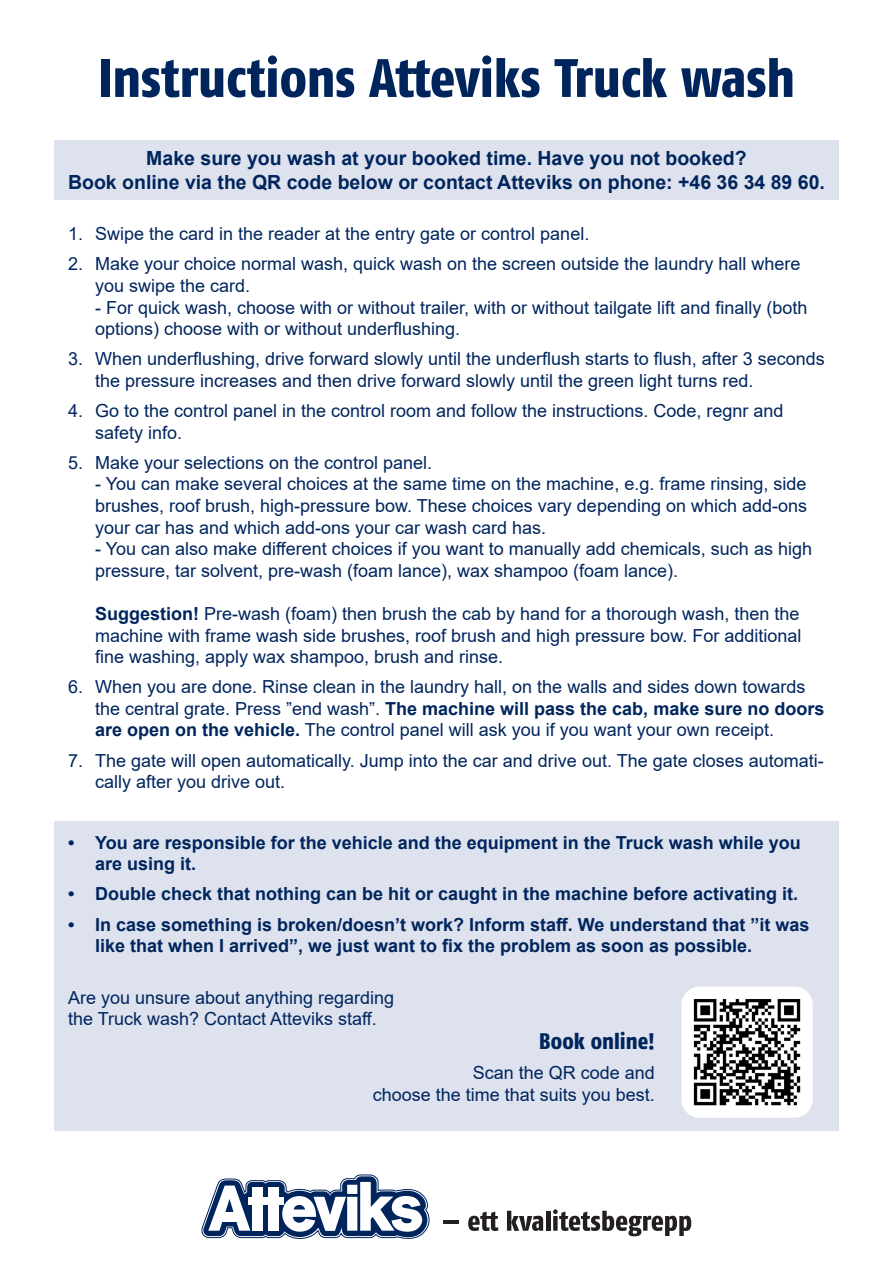
<style>
.page{position:relative;width:893px;height:1263px;background:#fff}
.page>*{position:absolute;margin:0;border:0;box-sizing:border-box;transform-origin:0 0}
.t1{font:800 condensed 54px "Fago OT";letter-spacing:-.005em;color:#00255d}
.t2{font:800 condensed 22.5px "Fago OT";color:#00255d}
.t3{font:700 19.5px/23.4px "Arial";color:#00255d;text-align:center}
.t4{font:18px/21.6px "Arial";color:#00255d}
.t5{font:700 18px/21.6px "Arial";color:#00255d}
.s1{font-weight:700}
</style>
<div class="page">
<div style="left:54px;top:140px;width:785px;height:59px;background:#dde2ee"></div>
<div style="left:54px;top:822px;width:785px;height:309px;background:#dde2ee"></div>
<svg style="left:202px;top:1175px;width:227px;height:64px"></svg>
<hr style="left:444px;top:1220px;width:15px;height:3px;background:#231f20">
<svg style="left:468px;top:1211px;width:30px;height:20px"></svg>
<svg style="left:507px;top:1211px;width:36px;height:20px"></svg>
<hr style="left:546px;top:1211px;width:4px;height:20px;background:#231f20">
<svg style="left:553px;top:1209px;width:138px;height:27px"></svg>
<img style="left:681px;top:986px;width:132px;height:132px">
<p class="t1" style="left:98px;top:46px;width:698px">Instructions Atteviks Truck wash</p>
<p class="t3" style="left:68px;top:147px;width:758px">Make sure you wash at your booked time. Have you not booked?<br>Book online via the QR code below or contact Atteviks on phone: +46 36 34 89 60.</p>
<p class="t4" style="left:68px;top:223px;width:523px">1. Swipe the card in the reader at the entry gate or control panel.</p>
<p class="t4" style="left:95px;top:253px;width:707px;text-indent:-27px">2. Make your choice normal wash, quick wash on the screen outside the laundry hall where you swipe the card.</p>
<p class="t4" style="left:95px;top:296px;width:714px">- For quick wash, choose with or without trailer, with or without tailgate lift and finally (both options) choose with or without underflushing.</p>
<p class="t4" style="left:95px;top:348px;width:731px;text-indent:-27px">3. When underflushing, drive forward slowly until the underflush starts to flush, after 3 seconds the pressure increases and then drive forward slowly until the green light turns red.</p>
<p class="t4" style="left:95px;top:400px;width:690px;text-indent:-27px">4. Go to the control panel in the control room and follow the instructions. Code, regnr and safety info.</p>
<p class="t4" style="left:68px;top:451px;width:366px">5. Make your selections on the control panel.</p>
<p class="t4" style="left:95px;top:473px;width:714px;text-align:justify">- You can make several choices at the same time on the machine, e.g. frame rinsing, side brushes, roof brush, high-pressure bow. These choices vary depending on which add-ons your car has and which add-ons your car wash card has.</p>
<p class="t4" style="left:95px;top:538px;width:718px">- You can also make different choices if you want to manually add chemicals, such as high pressure, tar solvent, pre-wash (foam lance), wax shampoo (foam lance).</p>
<p class="t4" style="left:95px;top:603px;width:708px;text-align:justify"><span class="s1">Suggestion!</span> Pre-wash (foam) then brush the cab by hand for a thorough wash, then the machine with frame wash side brushes, roof brush and high pressure bow. For additional fine washing, apply wax shampoo, brush and rinse.</p>
<p class="t4" style="left:95px;top:676px;width:731px;text-indent:-27px">6. When you are done. Rinse clean in the laundry hall, on the walls and sides down towards the central grate. Press ”end wash”. <span class="s1">The machine will pass the cab, make sure no doors are open on the vehicle.</span> The control panel will ask you if you want your own receipt.</p>
<p class="t4" style="left:95px;top:749px;width:730px;text-indent:-27px">7. The gate will open automatically. Jump into the car and drive out. The gate closes automati&shy;cally after you drive out.</p>
<p class="t5" style="left:95px;top:832px;width:707px;text-indent:-27px">• You are responsible for the vehicle and the equipment in the Truck wash while you are using it.</p>
<p class="t5" style="left:68px;top:883px;width:732px">• Double check that nothing can be hit or caught in the machine before activating it.</p>
<p class="t5" style="left:95px;top:914px;width:716px;text-indent:-27px">• In case something is broken/doesn’t work? Inform staff. We understand that ”it was like that when I arrived”, we just want to fix the problem as soon as possible.</p>
<p class="t4" style="left:68px;top:986px;width:328px">Are you unsure about anything regarding the Truck wash? Contact Atteviks staff.</p>
<p class="t2" style="left:539px;top:1028px;width:117px">Book online!</p>
<p class="t4" style="left:373px;top:1062px;width:284px;text-align:right">Scan the QR code and<br>choose the time that suits you best.</p>
</div>
